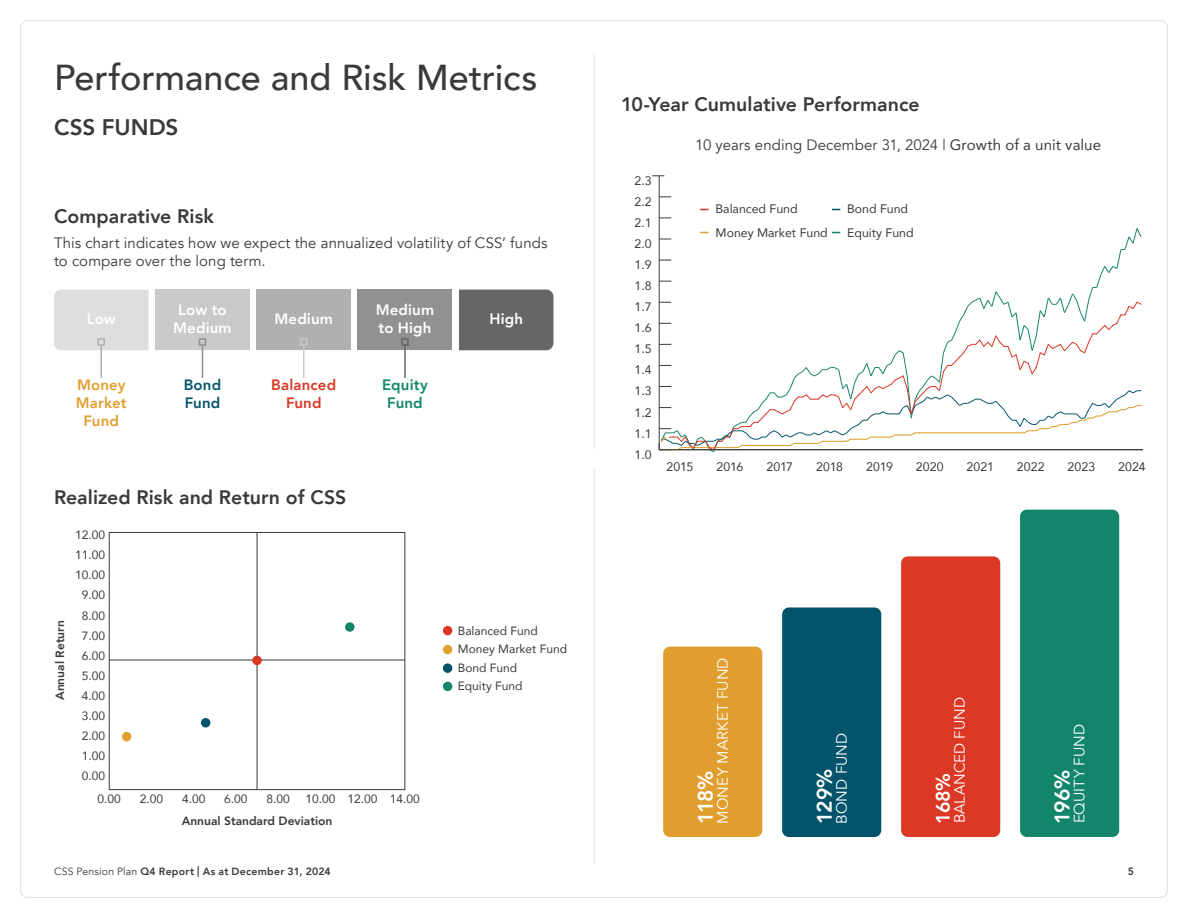
<style>
.page{position:relative;width:1188px;height:918px;background:#fff}
.page>*{position:absolute;margin:0;border:0;box-sizing:border-box;transform-origin:0 0}
.t1{font:500 36px "Avenir";letter-spacing:-.005em;color:#3a3a3a}
.t2{font:800 22.5px "Avenir";letter-spacing:-.005em;color:#3a3a3a}
.t3{font:800 21px "Avenir";letter-spacing:-.07em;color:#fff}
.t4{font:800 19.5px "Avenir";letter-spacing:.005em;color:#3a3a3a}
.t5{font:800 19.5px "Avenir";color:#fff}
.t6{font:15px/18px "Avenir";letter-spacing:.005em;color:#3a3a3a}
.t7{font:15px "Avenir";letter-spacing:.005em;color:#fff}
.t8{font:800 15px/18px "Avenir";letter-spacing:.01em;color:#fff}
.t9{font:800 15px/18px "Avenir";letter-spacing:.01em;color:#e09e2e;text-align:center}
.t10{font:800 15px/18px "Avenir";letter-spacing:.01em;color:#db3826;text-align:center}
.t11{font:800 15px/18px "Avenir";letter-spacing:.01em;color:#12856b;text-align:center}
.t12{font:800 15px/18px "Avenir";letter-spacing:.01em;color:#03546b}
.t13{font:12.3px "Avenir";color:#3a3a3a}
.t14{font:12px/18.6px "Avenir";color:#3a3a3a}
.t15{font:800 12px "Avenir";color:#3a3a3a}
.t16{font:800 10.5px "Avenir";letter-spacing:.025em;color:#3a3a3a}
.s1{font-style:inherit}
.s2{font-weight:400}
</style>
<div class="page">
<hr style="left:659px;top:176px;width:1px;height:274px;background:#3a3a3a">
<svg style="left:659px;top:218px;width:12px;height:1px"></svg>
<svg style="left:659px;top:196px;width:12px;height:1px"></svg>
<svg style="left:652px;top:175px;width:12px;height:1px"></svg>
<hr style="left:659px;top:449px;width:484px;height:1px;background:#3a3a3a">
<svg style="left:659px;top:227px;width:483px;height:226px"></svg>
<div style="left:109px;top:532px;width:296px;height:258px;border:1px solid #3a3a3a"></div>
<hr style="left:257px;top:532px;width:1px;height:258px;background:#3a3a3a">
<hr style="left:109px;top:660px;width:296px;height:1px;background:#3a3a3a">
<div style="left:122px;top:732px;width:9px;height:9px;background:#e09f2f;border-radius:50%"></div>
<div style="left:201px;top:718px;width:9px;height:9px;background:#03536b;border-radius:50%"></div>
<div style="left:345px;top:622px;width:10px;height:10px;background:#13856b;border-radius:50%"></div>
<div style="left:443px;top:626px;width:9px;height:9px;background:#dc3725;border-radius:50%"></div>
<div style="left:443px;top:645px;width:9px;height:9px;background:#e09f2f;border-radius:50%"></div>
<div style="left:443px;top:663px;width:9px;height:10px;background:#03536b;border-radius:50%"></div>
<div style="left:443px;top:682px;width:9px;height:9px;background:#13856b;border-radius:50%"></div>
<svg style="left:252px;top:656px;width:10px;height:10px"></svg>
<div style="left:663px;top:647px;width:99px;height:190px;background:#e09e2e;border-radius:7px"></div>
<div style="left:782px;top:608px;width:99px;height:229px;background:#03546b;border-radius:7px"></div>
<div style="left:901px;top:556px;width:99px;height:281px;background:#db3826;border-radius:7px"></div>
<div style="left:1020px;top:510px;width:99px;height:327px;background:#12856b;border-radius:7px"></div>
<div style="left:54px;top:290px;width:95px;height:60px;background:#dedede"></div>
<div style="left:459px;top:290px;width:95px;height:60px;background:#666"></div>
<div style="left:358px;top:290px;width:94px;height:60px;background:#919191"></div>
<div style="left:256px;top:290px;width:95px;height:60px;background:#b0b0b0"></div>
<div style="left:155px;top:290px;width:95px;height:60px;background:#c9c9c9"></div>
<hr style="left:303px;top:345px;width:1px;height:33px;background:#c9c9c9">
<div style="left:300px;top:338px;width:8px;height:8px;border:2px solid #c9c9c9"></div>
<hr style="left:101px;top:345px;width:1px;height:33px;background:#b0b0b0">
<div style="left:98px;top:338px;width:7px;height:8px;border:2px solid #b0b0b0"></div>
<hr style="left:202px;top:345px;width:1px;height:33px;background:#919191">
<div style="left:199px;top:338px;width:7px;height:8px;border:2px solid #919191"></div>
<hr style="left:404px;top:345px;width:2px;height:33px;background:#666">
<div style="left:401px;top:338px;width:8px;height:8px;border:2px solid #666"></div>
<hr style="left:594px;top:54px;width:1px;height:394px;background:#dedede">
<hr style="left:594px;top:470px;width:1px;height:394px;background:#dedede">
<h1 class="t1" style="left:54px;top:46px;width:485px">Performance and Risk Metrics</h1>
<h2 class="t2" style="left:54px;top:110px;width:126px">CSS FUNDS</h2>
<h3 class="t4" style="left:54px;top:201px;width:162px">Comparative Risk</h3>
<p class="t6" style="left:54px;top:234px;width:495px">This chart indicates how we expect the annualized volatility of CSS’ funds to compare over the long term.</p>
<p class="t8" style="left:376px;top:301px;width:60px">Medium to High</p>
<p class="t8" style="left:173px;top:301px;width:60px;text-align:center">Low to<br>Medium</p>
<p class="t8" style="left:87px;top:310px;width:31px">Low</p>
<p class="t8" style="left:489px;top:310px;width:35px">High</p>
<p class="t8" style="left:275px;top:310px;width:60px">Medium</p>
<p class="t10" style="left:271px;top:376px;width:66px">Balanced<br>Fund</p>
<p class="t9" style="left:76px;top:376px;width:52px">Money<br>Market<br>Fund</p>
<p class="t12" style="left:184px;top:376px;width:39px">Bond<br>Fund</p>
<p class="t11" style="left:382px;top:376px;width:47px">Equity<br>Fund</p>
<h3 class="t4" style="left:54px;top:482px;width:294px">Realized Risk and Return of CSS</h3>
<p class="t14" style="left:75px;top:525px;width:32px">12.00</p>
<p class="t14" style="left:75px;top:546px;width:32px">11.00</p>
<p class="t14" style="left:75px;top:566px;width:32px">10.00</p>
<p class="t15" style="left:51px;top:700px;width:82px;rotate:-90deg">Annual Return</p>
<p class="t14" style="left:82px;top:586px;width:25px">9.00</p>
<p class="t14" style="left:82px;top:606px;width:25px">8.00</p>
<p class="t14" style="left:82px;top:626px;width:25px">7.00</p>
<p class="t14" style="left:82px;top:646px;width:25px">6.00</p>
<p class="t14" style="left:82px;top:666px;width:25px">5.00</p>
<p class="t14" style="left:82px;top:686px;width:25px">4.00</p>
<p class="t14" style="left:82px;top:706px;width:25px">3.00</p>
<p class="t14" style="left:82px;top:726px;width:25px">2.00</p>
<p class="t14" style="left:82px;top:746px;width:25px">1.00</p>
<p class="t14" style="left:82px;top:766px;width:25px">0.00</p>
<p class="t14" style="left:98px;top:789px;width:25px">0.00</p>
<p class="t14" style="left:140px;top:789px;width:25px">2.00</p>
<p class="t14" style="left:182px;top:789px;width:25px">4.00</p>
<p class="t14" style="left:224px;top:789px;width:25px">6.00</p>
<p class="t14" style="left:266px;top:789px;width:25px">8.00</p>
<p class="t14" style="left:305px;top:789px;width:116px">10.00 12.00 14.00</p>
<p class="t15" style="left:182px;top:811px;width:152px">Annual Standard Deviation</p>
<p class="t14" style="left:458px;top:621px;width:111px">Balanced Fund<br>Money Market Fund<br>Bond Fund<br>Equity Fund</p>
<h3 class="t4" style="left:621px;top:89px;width:300px">10-Year Cumulative Performance</h3>
<p class="t13" style="left:634px;top:171px;width:19px">2.3</p>
<p class="t13" style="left:634px;top:192px;width:19px">2.2</p>
<p class="t13" style="left:634px;top:213px;width:19px">2.1</p>
<p class="t13" style="left:634px;top:234px;width:19px">2.0</p>
<p class="t13" style="left:634px;top:255px;width:19px">1.9</p>
<p class="t13" style="left:634px;top:276px;width:19px">1.8</p>
<p class="t13" style="left:634px;top:297px;width:19px">1.7</p>
<p class="t13" style="left:634px;top:318px;width:19px">1.6</p>
<p class="t13" style="left:634px;top:339px;width:19px">1.5</p>
<p class="t13" style="left:634px;top:360px;width:19px">1.4</p>
<p class="t13" style="left:634px;top:381px;width:19px">1.3</p>
<p class="t13" style="left:634px;top:402px;width:19px">1.2</p>
<p class="t13" style="left:634px;top:423px;width:19px">1.1</p>
<p class="t13" style="left:634px;top:445px;width:19px">1.0</p>
<p class="t6" style="left:695px;top:136px;width:407px">10 years ending December 31, 2024 | <span class="s1">Growth of a unit value</span></p>
<p class="t13" style="left:716px;top:199px;width:84px">Balanced Fund</p>
<p class="t13" style="left:847px;top:199px;width:62px">Bond Fund</p>
<p class="t13" style="left:716px;top:222px;width:114px">Money Market Fund</p>
<p class="t13" style="left:847px;top:222px;width:68px">Equity Fund</p>
<p class="t13" style="left:666px;top:456px;width:28px">2015</p>
<p class="t13" style="left:716px;top:456px;width:28px">2016</p>
<p class="t13" style="left:766px;top:456px;width:28px">2017</p>
<p class="t13" style="left:816px;top:456px;width:29px">2018</p>
<p class="t13" style="left:866px;top:456px;width:28px">2019</p>
<p class="t13" style="left:916px;top:456px;width:29px">2020</p>
<p class="t13" style="left:966px;top:456px;width:29px">2021</p>
<p class="t13" style="left:1017px;top:456px;width:29px">2022</p>
<p class="t13" style="left:1067px;top:456px;width:29px">2023</p>
<p class="t13" style="left:1118px;top:456px;width:29px">2024</p>
<p class="t7" style="left:714px;top:824px;width:167px;rotate:-90deg">MONEY MARKET FUND</p>
<h3 class="t3" style="left:689px;top:824px;width:54px;rotate:-90deg">118%</h3>
<p class="t7" style="left:833px;top:824px;width:92px;rotate:-90deg">BOND FUND</p>
<h3 class="t3" style="left:808px;top:824px;width:56px;rotate:-90deg">129%</h3>
<p class="t7" style="left:951px;top:823px;width:128px;rotate:-90deg">BALANCED FUND</p>
<h3 class="t5" style="left:928px;top:824px;width:52px;rotate:-90deg">168%</h3>
<p class="t7" style="left:1071px;top:823px;width:101px;rotate:-90deg">EQUITY FUND</p>
<h3 class="t3" style="left:1046px;top:824px;width:55px;rotate:-90deg">196%</h3>
<p class="t16" style="left:54px;top:863px;width:278px"><span class="s2">CSS Pension Plan</span> Q4 Report | As at December 31, 2024</p>
<p class="t16" style="left:1128px;top:863px;width:8px">5</p>
</div>
